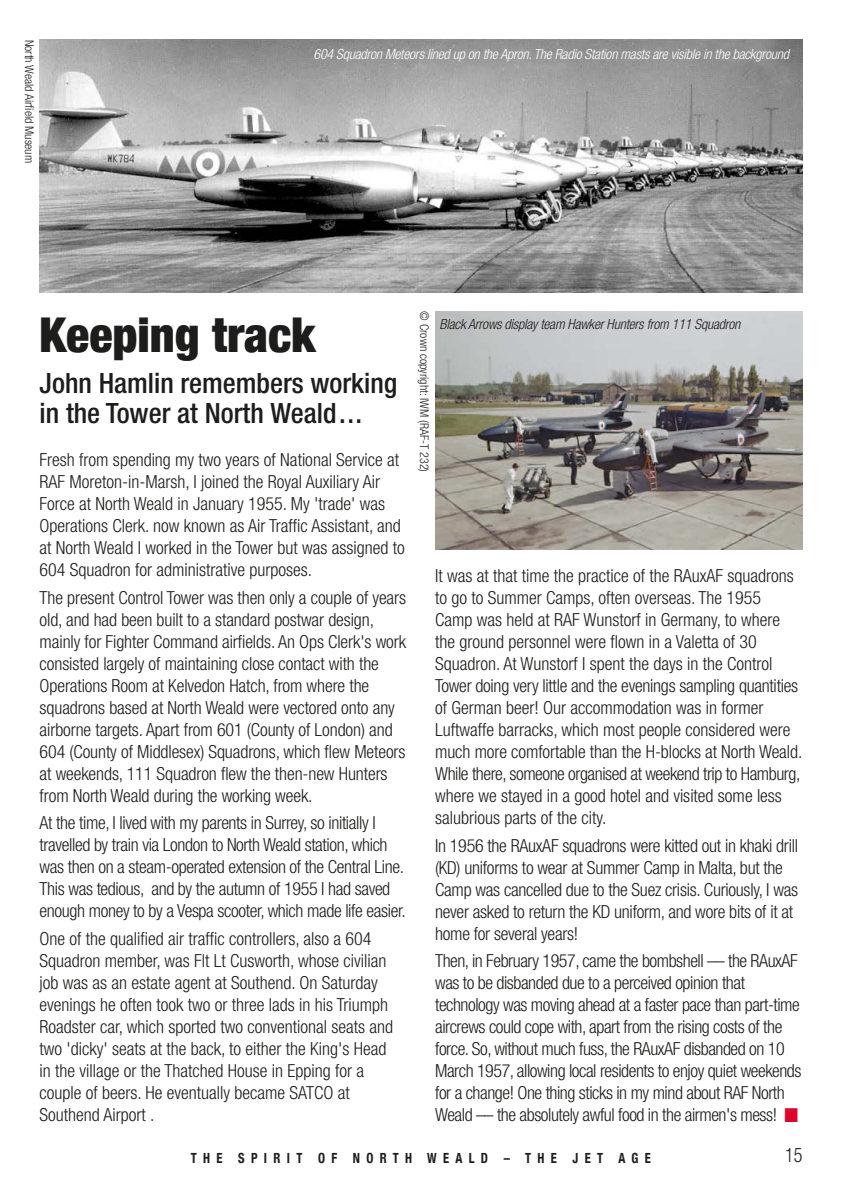
<style>
.page{position:relative;width:842px;height:1191px;background:#fff}
.page>*{position:absolute;margin:0;border:0;box-sizing:border-box;transform-origin:0 0}
.t1{font:900 condensed 48px "Helvetica Neue";color:#1d1d1b}
.t2{font:500 condensed 28px "Helvetica Neue";color:#1d1d1b}
.t3{font:300 condensed 20px "Helvetica Neue";color:#1d1d1b;scale:.9 1}
.t4{font:300 condensed 18px/22px "Helvetica Neue";letter-spacing:-.005em;color:#1d1d1b}
.t5{font:300 condensed 18px/22px "Helvetica Neue";letter-spacing:-.025em;color:#1d1d1b}
.t6{font:italic 300 condensed 14px "Helvetica Neue";color:#fff}
.t7{font:italic 300 condensed 14px "Helvetica Neue";color:#1d1d1b}
.t8{font:700 condensed 14px "Helvetica Neue";letter-spacing:.5em;color:#1d1d1b;scale:.9 1}
.t9{font:300 condensed 12px "Helvetica Neue";color:#1d1d1b}
.s1{color:#da062b}
</style>
<div class="page">
<img style="left:40px;top:40px;width:762px;height:253px">
<img style="left:435px;top:312px;width:367px;height:237px">
<p class="t9" style="left:34px;top:40px;width:125px;rotate:90deg">North Weald Airfield Museum</p>
<p class="t6" style="left:313px;top:49px;width:480px">604 Squadron Meteorslined up on the Apron.The Radio Station mastsare visible in the background</p>
<h1 class="t1" style="left:40px;top:305px;width:277px">Keeping track</h1>
<p class="t9" style="left:429px;top:311px;width:162px;rotate:90deg">© Crown copyright: IWM (RAF-T 232)</p>
<p class="t7" style="left:440px;top:319px;width:305px">Black Arrowsdisplay team HawkerHuntersfrom 111 Squadron</p>
<h3 class="t2" style="left:40px;top:373px;width:359px">John Hamlin remembers working</h3>
<h3 class="t2" style="left:40px;top:403px;width:324px">in the Tower at North Weald...</h3>
<p class="t4" style="left:40px;top:450px;width:363px">Fresh from spending my two years of National Service at RAF Moreton-in-Marsh, I joined the Royal Auxiliary Air Force at North Weald in January 1955. My 'trade' was Operations Clerk. now known as Air Traffic Assistant, and</p>
<p class="t4" style="left:40px;top:538px;width:367px">at North Weald I worked in the Tower but was assigned to</p>
<p class="t4" style="left:40px;top:557px;width:368px;line-height:27.6px">604 Squadron for administrative purposes.<br>The present Control Tower was then only a couple of years</p>
<p class="t4" style="left:40px;top:609px;width:368px">old, and had been built to a standard postwar design, mainly for Fighter Command airfields. An Ops Clerk's work consisted largely of maintaining close contact with the Operations Room at Kelvedon Hatch, from where the squadrons based at North Weald were vectored onto any airborne targets. Apart from 601 (County of London) and 604 (County of Middlesex) Squadrons, which flew Meteors at weekends, 111 Squadron flew the then-new Hunters from North Weald during the working week.</p>
<p class="t4" style="left:40px;top:813px;width:368px">At the time, I lived with my parents in Surrey, so initially I travelled by train via London to North Weald station, which was then on a steam-operated extension of the Central Line.<br>This was tedious, and by the autumn of 1955 I had saved enough money to by a Vespa scooter, which made life easier.</p>
<p class="t4" style="left:40px;top:929px;width:355px">One of the qualified air traffic controllers, also a 604<br>Squadron member, was Flt Lt Cusworth, whose civilian job was as an estate agent at Southend. On Saturday evenings he often took two or three lads in his Triumph Roadster car, which sported two conventional seats and two 'dicky' seats at the back, to either the King's Head in the village or the Thatched House in Epping for a couple of beers. He eventually became SATCO at Southend Airport .</p>
<p class="t4" style="left:435px;top:566px;width:369px">It was at that time the practice of the RAuxAF squadrons to go to Summer Camps, often overseas. The 1955<br>Camp was held at RAF Wunstorf in Germany, to where the ground personnel were flown in a Valetta of 30<br>Squadron. At Wunstorf I spent the days in the Control Tower doing very little and the evenings sampling quantities of German beer! Our accommodation was in former Luftwaffe barracks, which most people considered were much more comfortable than the H-blocks at North Weald.<br>While there, someone organised at weekend trip to Hamburg, where we stayed in a good hotel and visited some less salubrious parts of the city.</p>
<p class="t4" style="left:435px;top:836px;width:364px">In 1956 the RAuxAF squadrons were kitted out in khaki drill (KD) uniforms to wear at Summer Camp in Malta, but the Camp was cancelled due to the Suez crisis. Curiously, I was never asked to return the KD uniform, and wore bits of it at home for several years!</p>
<p class="t5" style="left:435px;top:951px;width:368px">Then, in February 1957, came the bombshell –– the RAuxAF was to be disbanded due to a perceived opinion that technology was moving ahead at a faster pace than part-time aircrews could cope with, apart from the rising costs of the force. So, without much fuss, the RAuxAF disbanded on 10<br>March 1957, allowing local residents to enjoy quiet weekends for a change! One thing sticks in my mind about RAF North Weald –– the absolutely awful food in the airmen's mess! <span class="s1">■</span></p>
<p class="t8" style="left:191px;top:1149px;width:513px">THE SPIRIT OF NORTH WEALD – THE JET AGE</p>
<p class="t3" style="left:785px;top:1147px;width:20px">15</p>
</div>
